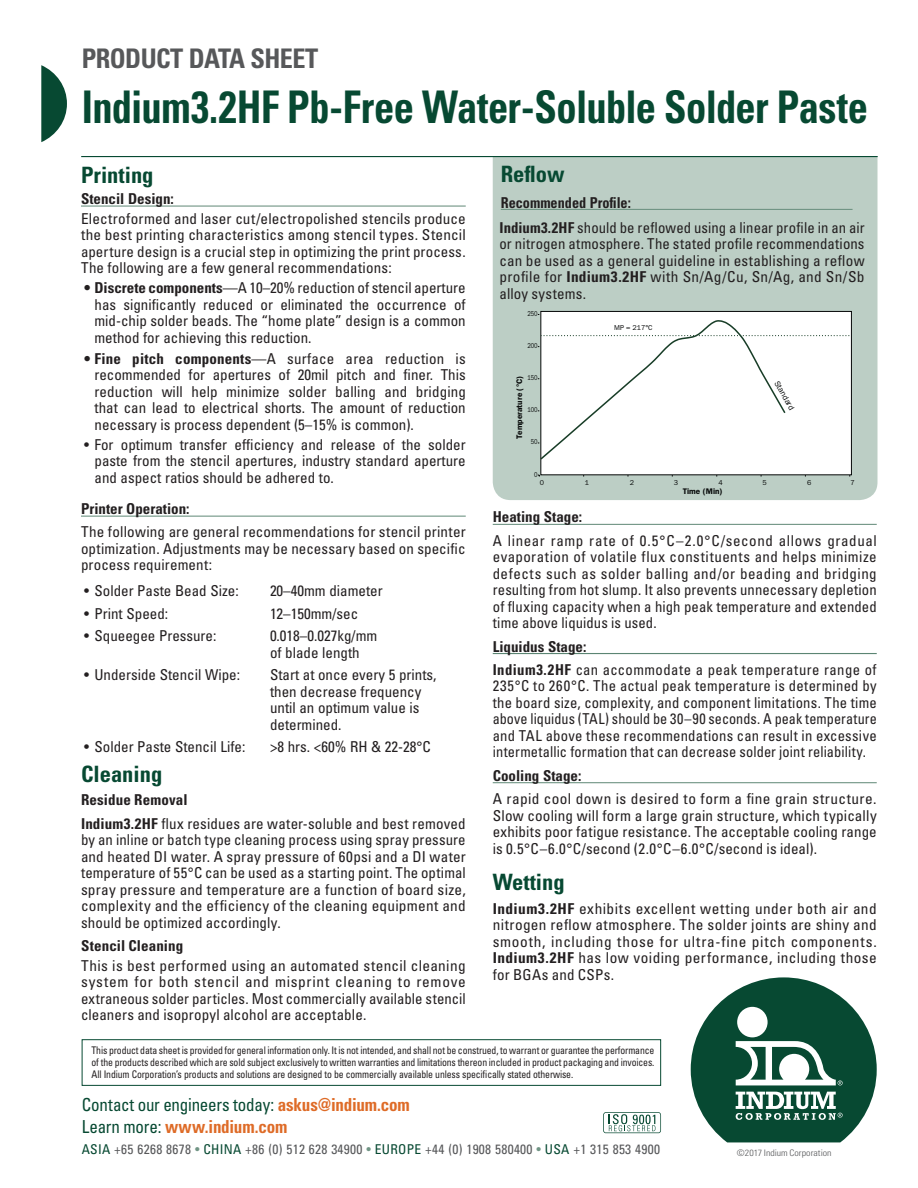
<style>
.page{position:relative;width:918px;height:1188px;background:#fff}
.page>*{position:absolute;margin:0;border:0;box-sizing:border-box;transform-origin:0 0}
.Title_2{font:700 condensed 45px "Univers LT Std";letter-spacing:-.015em;color:#074932;scale:.9 1}
.PDS{font:700 condensed 27px "Univers LT Std";letter-spacing:-.02em;color:#57585a}
.Introduction{font:700 condensed 22.5px "Univers LT Std";color:#074932}
.Heading_1{font:700 condensed 22.5px "Univers LT Std";color:#074932}
.t1{font:condensed 17.85px "Univers LT Std";letter-spacing:-.015em;color:#074932;scale:.95 1}
.t2{font:700 condensed 17.85px "Univers LT Std";letter-spacing:-.01em;color:#de6b27;scale:.95 1}
.Body_Copy{font:condensed 15px/16.5px "Univers LT Std";color:#231f20;text-align:justify}
.heading3_subhead{font:700 condensed 15px "Univers LT Std";color:#231f20}
.Body_Copy-2{font:700 condensed 15px "Univers LT Std";letter-spacing:.01em;color:#231f20}
.subhead_rule{font:700 condensed 15px "Univers LT Std";color:#231f20;scale:.95 1}
.body{font:700 condensed 15px "Univers LT Std";color:#231f20}
.t3{font:condensed 13.5px "Univers LT Std";letter-spacing:.02em;color:#57585a}
.t4{font:condensed 10.5px/12px "Univers LT Std";letter-spacing:-.015em;color:#231f20;text-align:justify;scale:.93 1}
.t5{font:300 condensed 9px "Univers LT Std";color:#57585a;scale:1.1 1}
.t6{font:600 8.1px "Franklin Gothic";color:#070909}
.t7{font:8.1px "Franklin Gothic";color:#070909}
.t8{font:7.05px "Franklin Gothic";color:#070909}
.t9{font:7.05px "Franklin Gothic";color:#070909;scale:.8 1}
.s1{font-weight:700}
.s2{font-weight:700;color:#de6b27}
.s3{font-weight:400;color:#074932}
.s4{color:#074932}
.s5{color:#719585}
</style>
<div class="page">
<svg style="left:603px;top:1112px;width:58px;height:21px"></svg>
<svg style="left:691px;top:977px;width:186px;height:165px"></svg>
<div style="left:737px;top:1007px;width:31px;height:30px;background:#fff;border-radius:50%"></div>
<div style="left:82px;top:1039px;width:579px;height:47px;border:1px solid #074932"></div>
<svg style="left:41px;top:65px;width:26px;height:77px"></svg>
<hr style="left:493px;top:524px;width:384px;height:1px;background:#719585">
<hr style="left:493px;top:653px;width:384px;height:1px;background:#5b8573">
<hr style="left:493px;top:782px;width:384px;height:1px;background:#719585">
<hr style="left:81px;top:205px;width:385px;height:2px;background:#719585">
<hr style="left:81px;top:516px;width:385px;height:1px;background:#719585">
<div style="left:493px;top:157px;width:385px;height:343px;background:#bccec5"></div>
<div style="left:541px;top:311px;width:311px;height:164px;background:#fff;border:1px solid #070909"></div>
<svg style="left:538px;top:314px;width:313px;height:147px"></svg>
<hr style="left:501px;top:209px;width:352px;height:1px;background:#719585">
<hr style="left:81px;top:156px;width:797px;height:1px;background:#074932">
<p class="PDS" style="left:82px;top:42px;width:238px">PRODUCT DATA SHEET</p>
<p class="Title_2" style="left:82px;top:79px;width:875px">Indium3.2HF Pb-Free Water-Soluble Solder Paste</p>
<p class="Introduction" style="left:81px;top:161px;width:74px">Printing</p>
<p class="heading3_subhead" style="left:81px;top:190px;width:94px">Stencil Design:</p>
<p class="Body_Copy" style="left:81px;top:210px;width:386px">Electroformed and laser cut/electropolished stencils produce the best printing characteristics among stencil types. Stencil aperture design is a crucial step in optimizing the print process.<br>The following are a few general recommendations:</p>
<p class="Body_Copy" style="left:94px;top:279px;width:373px;text-indent:-10px"><span class="s1">• Discrete components</span>—A 10–20% reduction of stencil aperture has significantly reduced or eliminated the occurrence of mid-chip solder beads. The “home plate” design is a common method for achieving this reduction.</p>
<p class="Body_Copy" style="left:94px;top:350px;width:373px;text-indent:-10px"><span class="s1">• Fine pitch components</span>—A surface area reduction is recommended for apertures of 20mil pitch and finer. This reduction will help minimize solder balling and bridging that can lead to electrical shorts. The amount of reduction necessary is process dependent (5–15% is common).</p>
<p class="Body_Copy" style="left:94px;top:436px;width:373px;text-indent:-10px">• For optimum transfer efficiency and release of the solder paste from the stencil apertures, industry standard aperture and aspect ratios should be adhered to.</p>
<p class="heading3_subhead" style="left:81px;top:500px;width:110px">Printer Operation:</p>
<p class="Body_Copy" style="left:81px;top:524px;width:386px">The following are general recommendations for stencil printer optimization. Adjustments may be necessary based on specific process requirement:</p>
<p class="Body_Copy" style="left:84px;top:583px;width:156px">• Solder Paste Bead Size:</p>
<p class="Body_Copy" style="left:270px;top:583px;width:114px">20–40mm diameter</p>
<p class="Body_Copy" style="left:84px;top:605px;width:86px">• Print Speed:</p>
<p class="Body_Copy" style="left:270px;top:605px;width:90px">12–150mm/sec</p>
<p class="Body_Copy" style="left:84px;top:628px;width:134px">• Squeegee Pressure:</p>
<p class="Body_Copy" style="left:270px;top:628px;width:109px">0.018–0.027kg/mm of blade length</p>
<p class="Body_Copy" style="left:84px;top:666px;width:158px">• Underside Stencil Wipe:</p>
<p class="Body_Copy" style="left:270px;top:666px;width:168px;text-align:left">Start at once every 5 prints, then decrease frequency until an optimum value is determined.</p>
<p class="Body_Copy" style="left:84px;top:738px;width:163px">• Solder Paste Stencil Life:</p>
<p class="Body_Copy" style="left:270px;top:738px;width:162px">&gt;8 hrs. &lt;60% RH &amp; 22-28°C</p>
<p class="Introduction" style="left:81px;top:760px;width:83px">Cleaning</p>
<p class="Body_Copy-2" style="left:81px;top:791px;width:108px">Residue Removal</p>
<p class="Body_Copy" style="left:81px;top:815px;width:386px"><span class="s1">Indium3.2HF</span> flux residues are water-soluble and best removed by an inline or batch type cleaning process using spray pressure and heated DI water. A spray pressure of 60psi and a DI water temperature of 55°C can be used as a starting point. The optimal spray pressure and temperature are a function of board size, complexity and the efficiency of the cleaning equipment and should be optimized accordingly.</p>
<p class="Body_Copy-2" style="left:81px;top:936px;width:104px">Stencil Cleaning</p>
<p class="Body_Copy" style="left:81px;top:957px;width:386px">This is best performed using an automated stencil cleaning system for both stencil and misprint cleaning to remove extraneous solder particles. Most commercially available stencil cleaners and isopropyl alcohol are acceptable.</p>
<p class="Heading_1" style="left:501px;top:160px;width:65px">Reflow</p>
<p class="subhead_rule" style="left:501px;top:193px;width:138px">Recommended Profile:</p>
<p class="Body_Copy" style="left:500px;top:219px;width:367px"><span class="s1">Indium3.2HF</span> should be reflowed using a linear profile in an air or nitrogen atmosphere. The stated profile recommendations can be used as a general guideline in establishing a reflow profile for <span class="s1">Indium3.2HF</span> with Sn/Ag/Cu, Sn/Ag, and Sn/Sb alloy systems.</p>
<p class="t9" style="left:527px;top:309px;width:14px">250</p>
<p class="t9" style="left:527px;top:341px;width:14px">200</p>
<p class="t9" style="left:527px;top:374px;width:14px">150</p>
<p class="t9" style="left:527px;top:406px;width:14px">100</p>
<p class="t9" style="left:531px;top:438px;width:10px">50</p>
<p class="t9" style="left:534px;top:470px;width:6px">0</p>
<p class="t6" style="left:515px;top:439px;width:64px;rotate:-90deg">Temperature (°C)</p>
<p class="t8" style="left:614px;top:324px;width:40px">MP = 217°C</p>
<p class="t7" style="left:780px;top:379px;width:34px;rotate:60deg">Standard</p>
<p class="t8" style="left:540px;top:478px;width:6px">0</p>
<p class="t8" style="left:585px;top:478px;width:6px">1</p>
<p class="t8" style="left:630px;top:478px;width:6px">2</p>
<p class="t8" style="left:674px;top:478px;width:6px">3</p>
<p class="t8" style="left:718px;top:478px;width:6px">4</p>
<p class="t8" style="left:762px;top:478px;width:6px">5</p>
<p class="t8" style="left:807px;top:478px;width:6px">6</p>
<p class="t8" style="left:850px;top:478px;width:6px">7</p>
<p class="t6" style="left:683px;top:486px;width:41px">Time (Min)</p>
<p class="heading3_subhead" style="left:493px;top:508px;width:91px">Heating Stage:</p>
<p class="Body_Copy" style="left:493px;top:532px;width:386px">A linear ramp rate of 0.5°C–2.0°C/second allows gradual evaporation of volatile flux constituents and helps minimize defects such as solder balling and/or beading and bridging resulting from hot slump. It also prevents unnecessary depletion of fluxing capacity when a high peak temperature and extended time above liquidus is used.</p>
<p class="body" style="left:493px;top:637px;width:95px">Liquidus Stage:</p>
<p class="Body_Copy" style="left:493px;top:661px;width:386px"><span class="s1">Indium3.2HF</span> can accommodate a peak temperature range of 235°C to 260°C. The actual peak temperature is determined by the board size, complexity, and component limitations. The time above liquidus (TAL) should be 30–90 seconds. A peak temperature and TAL above these recommendations can result in excessive intermetallic formation that can decrease solder joint reliability.</p>
<p class="heading3_subhead" style="left:493px;top:766px;width:90px">Cooling Stage:</p>
<p class="Body_Copy" style="left:493px;top:790px;width:386px">A rapid cool down is desired to form a fine grain structure.<br>Slow cooling will form a large grain structure, which typically exhibits poor fatigue resistance. The acceptable cooling range is 0.5°C–6.0°C/second (2.0°C–6.0°C/second is ideal).</p>
<p class="Introduction" style="left:493px;top:868px;width:73px">Wetting</p>
<p class="Body_Copy" style="left:493px;top:900px;width:386px"><span class="s1">Indium3.2HF</span> exhibits excellent wetting under both air and nitrogen reflow atmosphere. The solder joints are shiny and smooth, including those for ultra-fine pitch components.<br><span class="s1">Indium3.2HF</span> has low voiding performance, including those for BGAs and CSPs.</p>
<p class="t4" style="left:92px;top:1044px;width:607px">This product data sheet is provided for general information only. It is not intended, and shall not be construed, to warrant or guarantee the performance of the products described which are sold subject exclusively to written warranties and limitations thereon included in product packaging and invoices.<br>All Indium Corporation’s products and solutions are designed to be commercially available unless specifically stated otherwise.</p>
<p class="t1" style="left:82px;top:1094px;width:347px">Contact our engineers today: <span class="s2">askus@indium.com</span></p>
<p class="t2" style="left:82px;top:1115px;width:218px"><span class="s3">Learn more:</span> www.indium.com</p>
<p class="t3" style="left:82px;top:1141px;width:580px"><span class="s4">ASIA</span> +65 6268 8678 <span class="s5">•</span> <span class="s4">CHINA</span> +86 (0) 512 628 34900 <span class="s5">•</span> <span class="s4">EUROPE</span> +44 (0) 1908 580400 <span class="s5">•</span> <span class="s4">USA</span> +1 315 853 4900</p>
<p class="t5" style="left:737px;top:1147px;width:88px">©2017 Indium Corporation</p>
</div>
